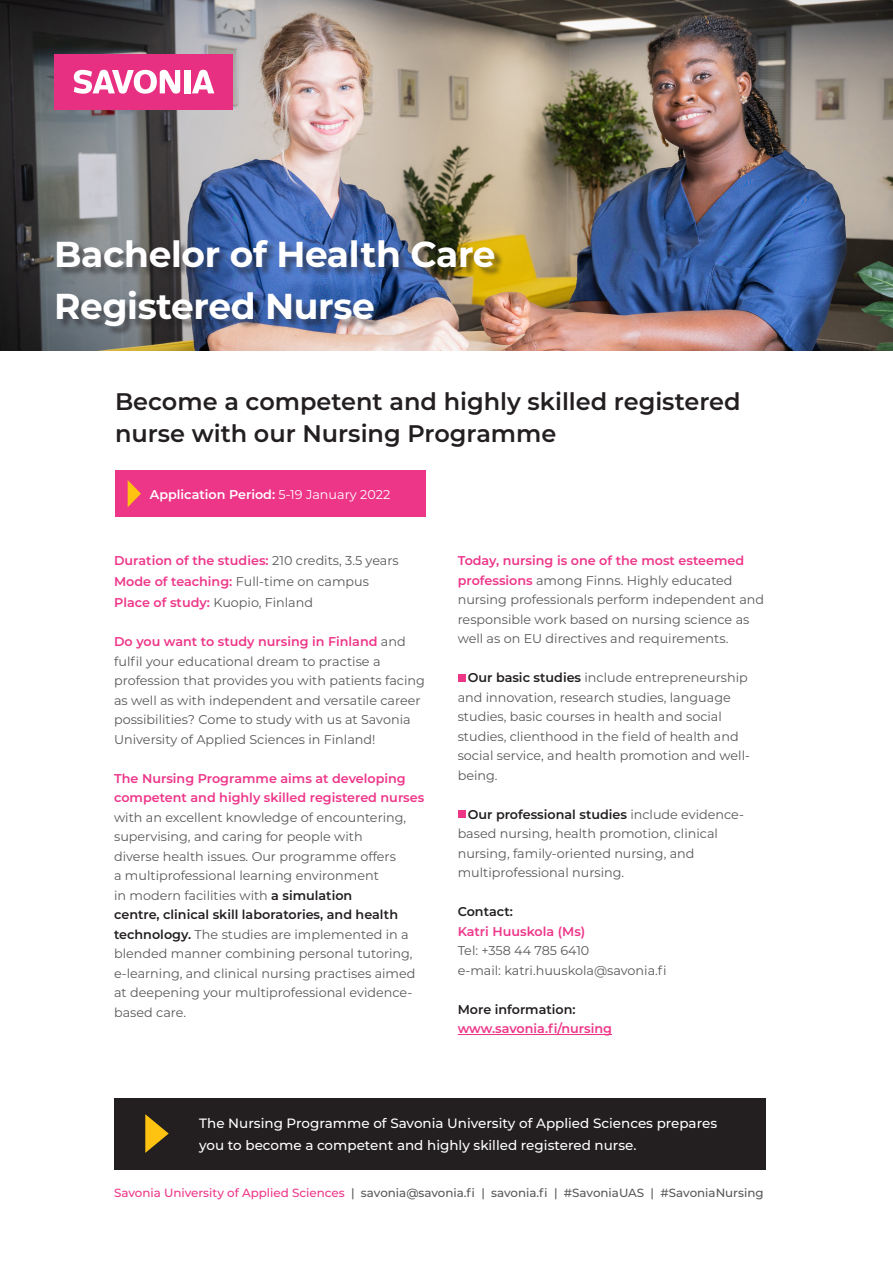
<style>
.page{position:relative;width:893px;height:1263px;background:#fff}
.page>*{position:absolute;margin:0;border:0;box-sizing:border-box;transform-origin:0 0}
.INGRESSI{font:700 36px "Montserrat";letter-spacing:-.01em;color:#fff}
.INGRESSI-2{font:600 24px/31.5px "Montserrat";color:#231f20}
.INGRESSI-3{font:500 13.5px/22.5px "Montserrat";color:#fff}
.INGRESSI-4{font:12.75px/19.5px "Montserrat";color:#57585a}
.INGRESSI-5{font:600 12.75px "Montserrat";color:#ee3689}
.INGRESSI-6{font:600 12.75px "Montserrat";color:#fff}
.INGRESSI-7{font:600 12.75px "Montserrat";color:#231f20}
.INGRESSI-8{font:500 11.85px "Montserrat";color:#57585a}
.s1{font-weight:400}
.s2{font-weight:400;color:#57585a}
.s3{font-weight:600;color:#ee3689}
.s4{font-weight:600;color:#231f20}
.s5{color:#ee3689}
</style>
<div class="page">
<img style="left:0;top:0;width:893px;height:351px">
<div style="left:54px;top:54px;width:179px;height:55px;background:#e83082"></div>
<svg style="left:74px;top:70px;width:106px;height:24px"></svg>
<div style="left:184px;top:70px;width:6px;height:23px;background:#fff"></div>
<svg style="left:192px;top:70px;width:22px;height:23px"></svg>
<div style="left:58px;top:241px;width:447px;height:96px;background:#231f20;opacity:.5"></div>
<div style="left:115px;top:470px;width:310px;height:47px;background:#ee3689"></div>
<svg style="left:128px;top:480px;width:13px;height:27px"></svg>
<hr style="left:458px;top:1034px;width:154px;height:1px;background:#ee3689">
<div style="left:115px;top:1098px;width:651px;height:71px;background:#231f20"></div>
<svg style="left:145px;top:1114px;width:24px;height:39px"></svg>
<div style="left:458px;top:810px;width:7px;height:7px;background:#ee3689"></div>
<div style="left:458px;top:674px;width:7px;height:7px;background:#ee3689"></div>
<p class="INGRESSI" style="left:54px;top:228px;width:443px">Bachelor of Health Care</p>
<p class="INGRESSI" style="left:54px;top:280px;width:322px">Registered Nurse</p>
<p class="INGRESSI-2" style="left:115px;top:385px;width:627px">Become a competent and highly skilled registered nurse with our Nursing Programme</p>
<p class="INGRESSI-6" style="left:150px;top:485px;width:242px">Application Period: <span class="s1">5-19 January 2022</span></p>
<p class="INGRESSI-5" style="left:114px;top:552px;width:286px">Duration of the studies: <span class="s2">210 credits, 3.5 years</span></p>
<p class="INGRESSI-4" style="left:114px;top:571px;width:256px"><span class="s3">Mode of teaching:</span> Full-time on campus</p>
<p class="INGRESSI-4" style="left:114px;top:592px;width:200px"><span class="s3">Place of study:</span> Kuopio, Finland</p>
<p class="INGRESSI-4" style="left:114px;top:631px;width:312px"><span class="s3">Do you want to study nursing in Finland</span> and fulfil your educational dream to practise a profession that provides you with patients facing as well as with independent and versatile career possibilities? Come to study with us at Savonia University of Applied Sciences in Finland!</p>
<p class="INGRESSI-4" style="left:114px;top:768px;width:312px"><span class="s3">The Nursing Programme aims at developing competent and highly skilled registered nurses </span>with an excellent knowledge of encountering, supervising, and caring for people with<br>diverse health issues. Our programme offers<br>a multiprofessional learning environment<br>in modern facilities with <span class="s4">a simulation<br>centre, clinical skill laboratories, and health technology.</span> The studies are implemented in a blended manner combining personal tutoring, e-learning, and clinical nursing practises aimed at deepening your multiprofessional evidence&shy;based care.</p>
<p class="INGRESSI-4" style="left:458px;top:550px;width:308px"><span class="s3">Today, nursing is one of the most esteemed professions</span> among Finns. Highly educated nursing professionals perform independent and responsible work based on nursing science as well as on EU directives and requirements.</p>
<p class="INGRESSI-4" style="left:458px;top:667px;width:294px;text-indent:10px"><span class="s4">Our basic studies</span> include entrepreneurship and innovation, research studies, language studies, basic courses in health and social studies, clienthood in the field of health and social service, and health promotion and well&shy;being.</p>
<p class="INGRESSI-4" style="left:458px;top:804px;width:288px;text-indent:10px"><span class="s4">Our professional studies</span> include evidence&shy;based nursing, health promotion, clinical nursing, family-oriented nursing, and multiprofessional nursing.</p>
<p class="INGRESSI-7" style="left:458px;top:903px;width:57px">Contact:</p>
<p class="INGRESSI-5" style="left:458px;top:922px;width:129px">Katri Huuskola (Ms)</p>
<p class="INGRESSI-4" style="left:458px;top:940px;width:133px">Tel: +358 44 785 6410</p>
<p class="INGRESSI-4" style="left:458px;top:960px;width:210px">e-mail: katri.huuskola@savonia.fi</p>
<p class="INGRESSI-7" style="left:458px;top:1000px;width:119px">More information:</p>
<p class="INGRESSI-5" style="left:458px;top:1020px;width:156px">www.savonia.fi/nursing</p>
<p class="INGRESSI-3" style="left:199px;top:1111px;width:519px">The Nursing Programme of Savonia University of Applied Sciences prepares you to become a competent and highly skilled registered nurse.</p>
<p class="INGRESSI-8" style="left:114px;top:1185px;width:651px"><span class="s5">Savonia University of Applied Sciences</span> | savonia@savonia.fi | savonia.fi | #SavoniaUAS | #SavoniaNursing</p>
</div>
